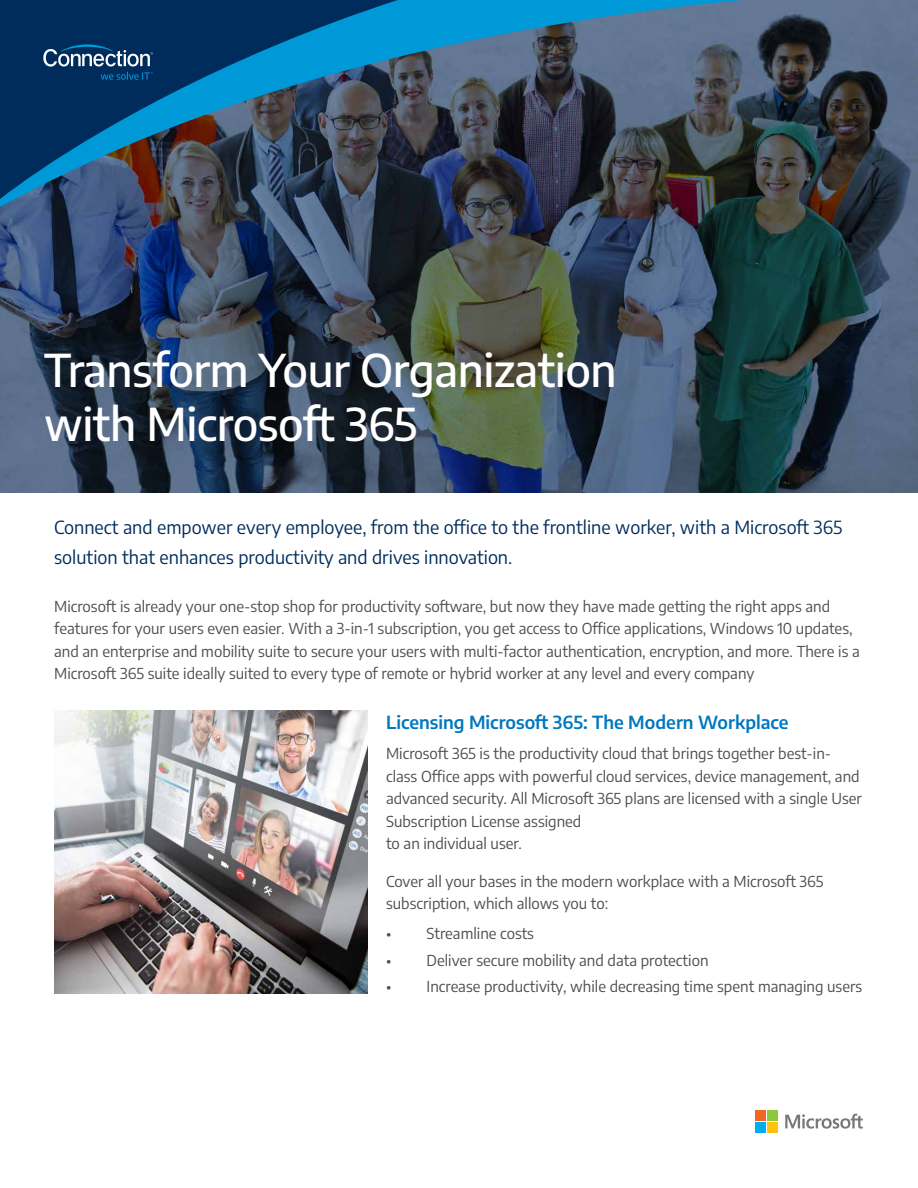
<style>
.page{position:relative;width:918px;height:1188px;background:#fff}
.page>*{position:absolute;margin:0;border:0;box-sizing:border-box;transform-origin:0 0}
.t1{font:500 45px/54px "Encode Sans";letter-spacing:-.01em;color:#fff}
.t2{font:18px/30px "Encode Sans";color:#002c5c}
.t3{font:600 18px "Encode Sans";color:#0077be}
.t4{font:15px/22.5px "Encode Sans";color:#4d4d4f}
</style>
<div class="page">
<img style="left:0;top:0;width:918px;height:492px">
<img style="left:0;top:0;width:778px;height:213px">
<svg style="left:43px;top:44px;width:110px;height:36px;background:#28527b"></svg>
<img style="left:54px;top:711px;width:314px;height:282px">
<svg style="left:785px;top:1114px;width:78px;height:15px"></svg>
<div style="left:755px;top:1110px;width:11px;height:11px;background:#f26522"></div>
<div style="left:768px;top:1110px;width:10px;height:11px;background:#8dc63f"></div>
<div style="left:755px;top:1122px;width:11px;height:11px;background:#00aeef"></div>
<div style="left:768px;top:1122px;width:10px;height:11px;background:#ffc20e"></div>
<h1 class="t1" style="left:44px;top:341px;width:574px">Transform Your Organization with Microsoft 365</h1>
<p class="t2" style="left:54px;top:511px;width:790px">Connect and empower every employee, from the office to the frontline worker, with a Microsoft 365 solution that enhances productivity and drives innovation.</p>
<p class="t4" style="left:54px;top:594px;width:807px">Microsoft is already your one-stop shop for productivity software, but now they have made getting the right apps and features for your users even easier. With a 3-in-1 subscription, you get access to Office applications, Windows 10 updates, and an enterprise and mobility suite to secure your users with multi-factor authentication, encryption, and more. There is a Microsoft 365 suite ideally suited to every type of remote or hybrid worker at any level and every company</p>
<p class="t3" style="left:386px;top:710px;width:404px">Licensing Microsoft 365: The Modern Workplace</p>
<p class="t4" style="left:386px;top:742px;width:477px">Microsoft 365 is the productivity cloud that brings together best-in&shy;class Office apps with powerful cloud services, device management, and advanced security. All Microsoft 365 plans are licensed with a single User Subscription License assigned<br>to an individual user.</p>
<p class="t4" style="left:386px;top:869px;width:439px">Cover all your bases in the modern workplace with a Microsoft 365 subscription, which allows you to:</p>
<p class="t4" style="left:386px;top:922px;width:149px">• Streamline costs</p>
<p class="t4" style="left:386px;top:948px;width:324px">• Deliver secure mobility and data protection</p>
<p class="t4" style="left:386px;top:974px;width:478px">• Increase productivity, while decreasing time spent managing users</p>
</div>
